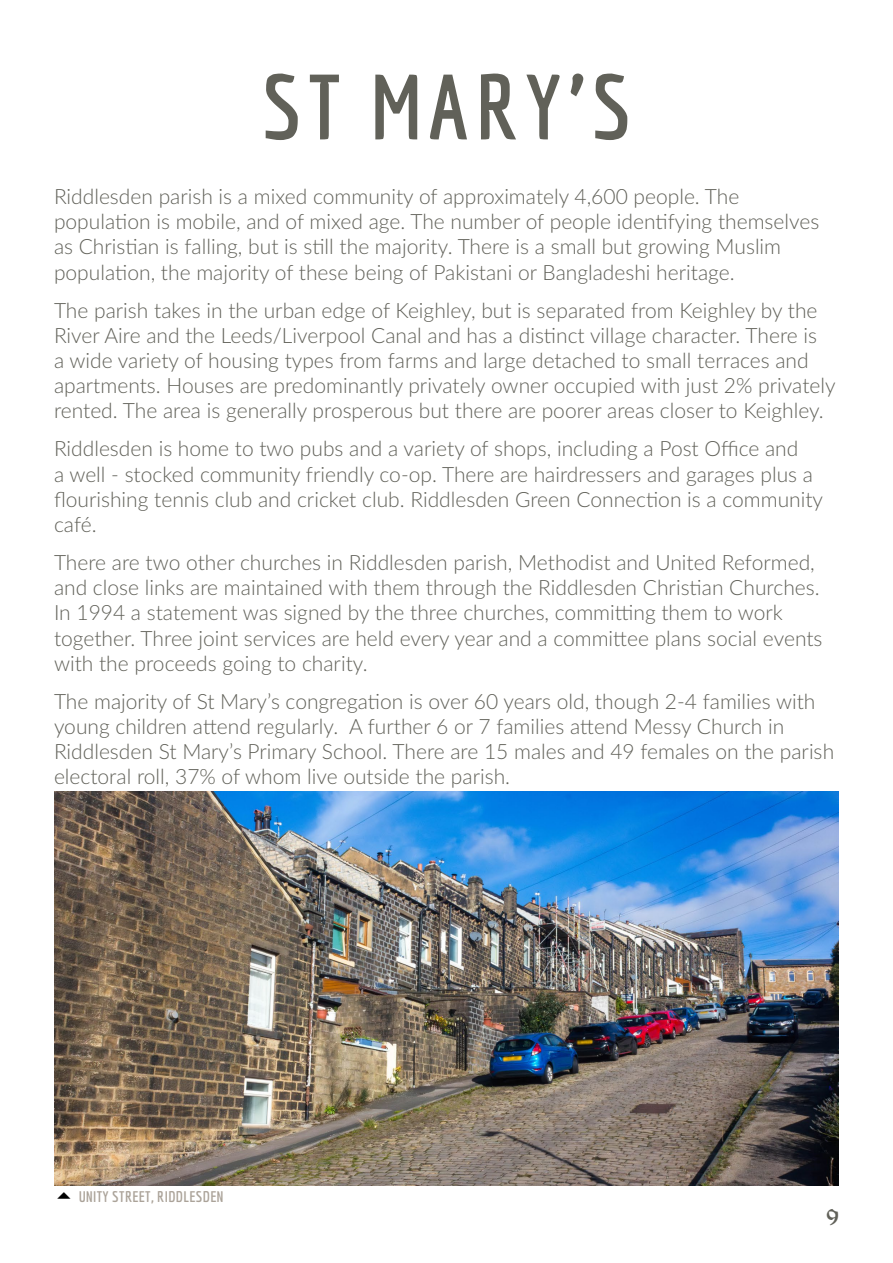
<style>
.page{position:relative;width:893px;height:1263px;background:#fff}
.page>*{position:absolute;margin:0;border:0;box-sizing:border-box;transform-origin:0 0}
.t1{font:700 90px "Economica";letter-spacing:.075em;color:#616159}
.t2{font:300 21px/25.2px "Lato";color:#616159}
.t3{font:21px "Vinque";color:#616159}
.t4{font:700 15px "Economica";letter-spacing:.025em;color:#aba399}
</style>
<div class="page">
<img style="left:54px;top:792px;width:785px;height:393px">
<h1 class="t1" style="left:262px;top:55px;width:370px">ST MARY’S</h1>
<p class="t2" style="left:54px;top:183px;width:767px">Riddlesden parish is a mixed community of approximately 4,600 people. The population is mobile, and of mixed age. The number of people identifying themselves as Christian is falling, but is still the majority. There is a small but growing Muslim population, the majority of these being of Pakistani or Bangladeshi heritage.</p>
<p class="t2" style="left:54px;top:297px;width:783px">The parish takes in the urban edge of Keighley, but is separated from Keighley by the River Aire and the Leeds/Liverpool Canal and has a distinct village character. There is<br>a wide variety of housing types from farms and large detached to small terraces and apartments. Houses are predominantly privately owner occupied with just 2% privately rented. The area is generally prosperous but there are poorer areas closer to Keighley.</p>
<p class="t2" style="left:54px;top:435px;width:771px">Riddlesden is home to two pubs and a variety of shops, including a Post Office and<br>a well - stocked community friendly co-op. There are hairdressers and garages plus a flourishing tennis club and cricket club. Riddlesden Green Connection is a community café.</p>
<p class="t2" style="left:54px;top:549px;width:770px">There are two other churches in Riddlesden parish, Methodist and United Reformed, and close links are maintained with them through the Riddlesden Christian Churches.<br>In 1994 a statement was signed by the three churches, committing them to work together. Three joint services are held every year and a committee plans social events with the proceeds going to charity.</p>
<p class="t2" style="left:54px;top:688px;width:782px">The majority of St Mary’s congregation is over 60 years old, though 2-4 families with young children attend regularly. A further 6 or 7 families attend Messy Church in Riddlesden St Mary’s Primary School. There are 15 males and 49 females on the parish electoral roll, 37% of whom live outside the parish.</p>
<p class="t4" style="left:79px;top:1188px;width:146px">UNITY STREET, RIDDLESDEN</p>
<p class="t3" style="left:827px;top:1204px;width:14px">9</p>
</div>
